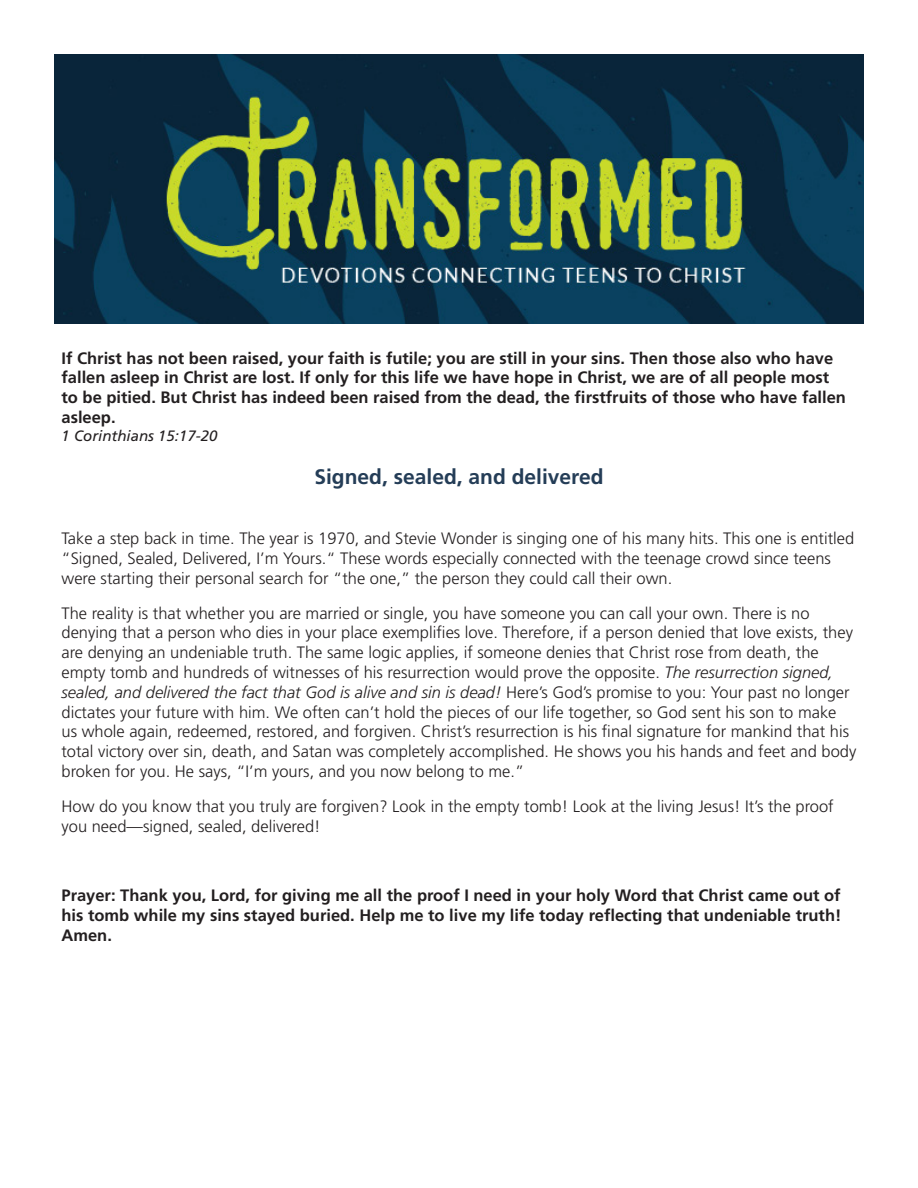
<style>
.page{position:relative;width:918px;height:1188px;background:#fff}
.page>*{position:absolute;margin:0;border:0;box-sizing:border-box;transform-origin:0 0}
.t1{font:700 21px "Frutiger LT Std";color:#243d57}
.body_copy{font:300 16.5px/19.8px "Frutiger LT Std";color:#231f20}
.Scripture_text{font:700 16.5px/19.8px "Frutiger LT Std";color:#231f20}
.body_copy-2{font:700 16.5px/19.8px "Frutiger LT Std";color:#231f20;text-align:justify}
.Scripture_reference{font:italic 15px "Frutiger LT Std";color:#231f20}
.s1{font-style:italic}
</style>
<div class="page">
<img style="left:54px;top:54px;width:810px;height:270px">
<p class="Scripture_text" style="left:62px;top:348px;width:786px">If Christ has not been raised, your faith is futile; you are still in your sins. Then those also who have fallen asleep in Christ are lost. If only for this life we have hope in Christ, we are of all people most to be pitied. But Christ has indeed been raised from the dead, the firstfruits of those who have fallen asleep.</p>
<p class="Scripture_reference" style="left:62px;top:427px;width:157px">1 Corinthians 15:17-20</p>
<p class="t1" style="left:314px;top:465px;width:291px">Signed, sealed, and delivered</p>
<p class="body_copy" style="left:62px;top:529px;width:794px">Take a step back in time. The year is 1970, and Stevie Wonder is singing one of his many hits. This one is entitled “Signed, Sealed, Delivered, I’m Yours.“ These words especially connected with the teenage crowd since teens were starting their personal search for “the one,” the person they could call their own.</p>
<p class="body_copy" style="left:62px;top:603px;width:796px">The reality is that whether you are married or single, you have someone you can call your own. There is no denying that a person who dies in your place exemplifies love. Therefore, if a person denied that love exists, they are denying an undeniable truth. The same logic applies, if someone denies that Christ rose from death, the empty tomb and hundreds of witnesses of his resurrection would prove the opposite. <span class="s1">The resurrection signed, sealed, and delivered the fact that God is alive and sin is dead!</span> Here’s God’s promise to you: Your past no longer dictates your future with him. We often can’t hold the pieces of our life together, so God sent his son to make<br>us whole again, redeemed, restored, and forgiven. Christ’s resurrection is his final signature for mankind that his total victory over sin, death, and Satan was completely accomplished. He shows you his hands and feet and body broken for you. He says, “I’m yours, and you now belong to me.”</p>
<p class="body_copy" style="left:62px;top:797px;width:774px">How do you know that you truly are forgiven? Look in the empty tomb! Look at the living Jesus! It’s the proof you need—signed, sealed, delivered!</p>
<p class="body_copy-2" style="left:62px;top:886px;width:782px">Prayer: Thank you, Lord, for giving me all the proof I need in your holy Word that Christ came out of his tomb while my sins stayed buried. Help me to live my life today reflecting that undeniable truth!<br>Amen.</p>
</div>
